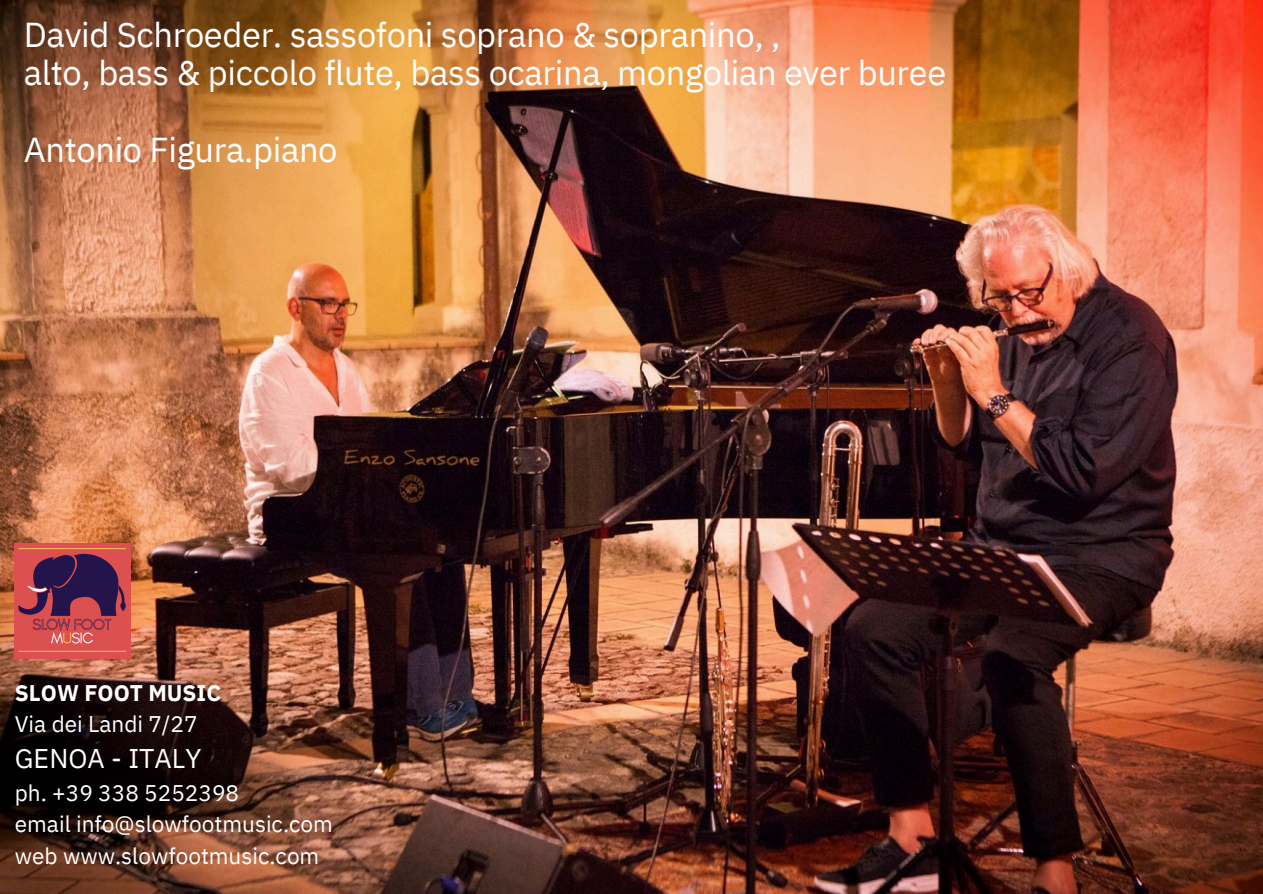
<style>
.page{position:relative;width:1263px;height:894px;background:#fff}
.page>*{position:absolute;margin:0;border:0;box-sizing:border-box;transform-origin:0 0}
.t1{font:34.5px/38.2px "IBM Plex Sans";letter-spacing:-.01em;color:#fff}
.t2{font:27px "IBM Plex Sans";color:#fff}
.t3{font:22.65px "IBM Plex Sans";color:#fff}
.t4{font:700 22.65px "IBM Plex Sans";color:#fff}
</style>
<div class="page">
<img style="left:0;top:0;width:1263px;height:893px">
<img style="left:15px;top:543px;width:116px;height:115px">
<h1 class="t1" style="left:24px;top:15px;width:924px">David Schroeder. sassofoni soprano &amp; sopranino, ,<br>alto, bass &amp; piccolo flute, bass ocarina, mongolian ever buree</h1>
<p class="t1" style="left:24px;top:129px;width:315px">Antonio Figura.piano</p>
<p class="t4" style="left:15px;top:677px;width:208px">SLOW FOOT MUSIC</p>
<p class="t3" style="left:15px;top:708px;width:184px">Via dei Landi 7/27</p>
<p class="t2" style="left:15px;top:740px;width:188px">GENOA - ITALY</p>
<p class="t3" style="left:15px;top:777px;width:226px">ph. +39 338 5252398</p>
<p class="t3" style="left:15px;top:808px;width:319px">email info@slowfootmusic.com</p>
<p class="t3" style="left:15px;top:840px;width:306px">web www.slowfootmusic.com</p>
</div>
